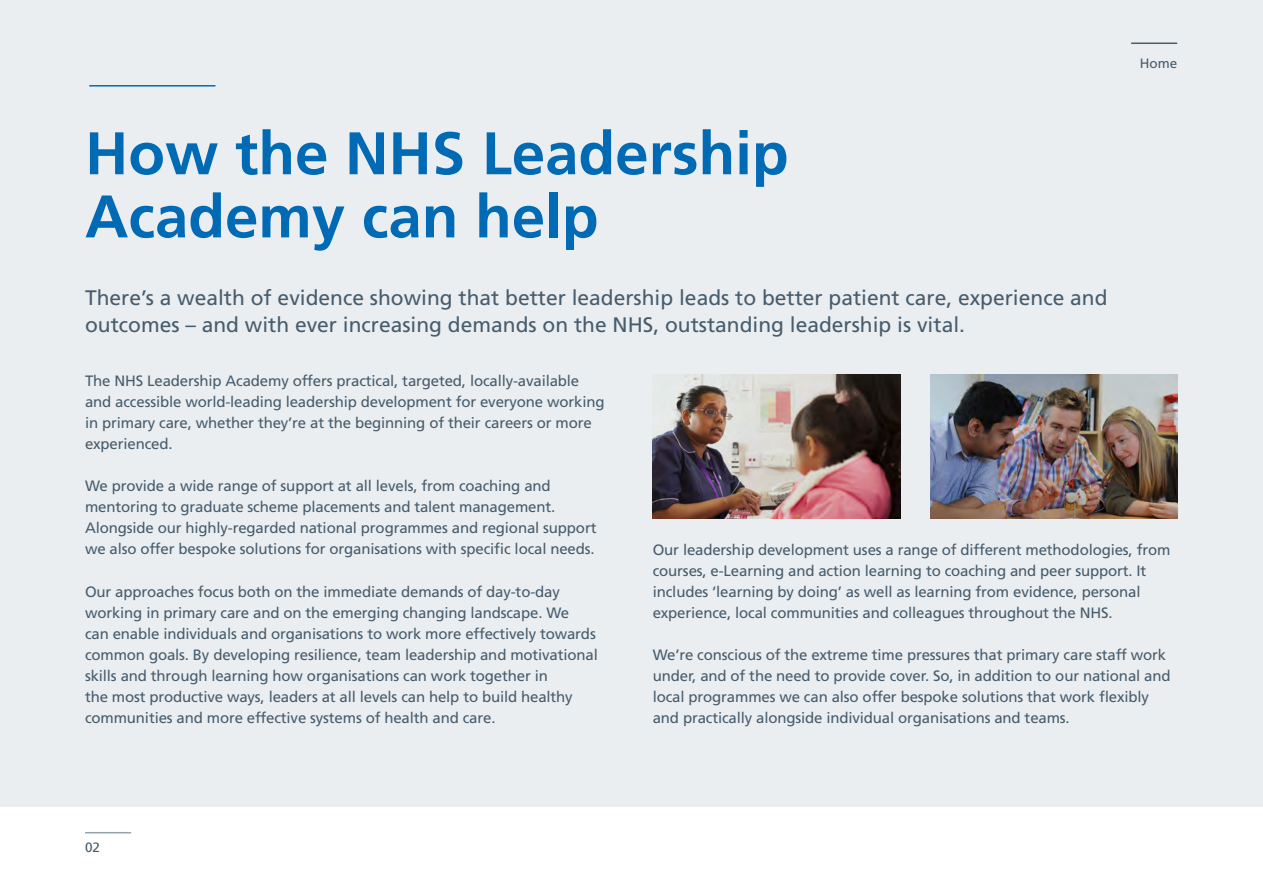
<style>
.page{position:relative;width:1263px;height:893px;background:#eaeef0}
.page>*{position:absolute;margin:0;border:0;box-sizing:border-box;transform-origin:0 0}
.t1{font:700 60px/63.2px "Frutiger";color:#006ab4}
.t2{font:21px/27px "Frutiger";color:#475c6d}
.t3{font:15px/21px "Frutiger";letter-spacing:-.01em;color:#475c6d}
.t4{font:13.5px "Frutiger";color:#475c6d}
</style>
<div class="page">
<div style="left:0;top:808px;width:1263px;height:85px;background:#fff"></div>
<hr style="left:85px;top:832px;width:46px;height:1px;background:#95a3ae">
<hr style="left:89px;top:85px;width:126px;height:2px;background:#006ab4">
<hr style="left:1131px;top:43px;width:46px;height:1px;background:#475c6d">
<img style="left:653px;top:374px;width:247px;height:144px">
<img style="left:930px;top:374px;width:248px;height:144px">
<h1 class="t1" style="left:85px;top:121px;width:705px">How the NHS Leadership<br>Academy can help</h1>
<p class="t4" style="left:1140px;top:55px;width:39px">Home</p>
<h2 class="t2" style="left:85px;top:284px;width:1024px">There’s a wealth of evidence showing that better leadership leads to better patient care, experience and outcomes – and with ever increasing demands on the NHS, outstanding leadership is vital.</h2>
<p class="t3" style="left:85px;top:370px;width:521px">The NHS Leadership Academy offers practical, targeted, locally-available and accessible world-leading leadership development for everyone working in primary care, whether they’re at the beginning of their careers or more experienced.</p>
<p class="t3" style="left:85px;top:475px;width:513px">We provide a wide range of support at all levels, from coaching and mentoring to graduate scheme placements and talent management.<br>Alongside our highly-regarded national programmes and regional support we also offer bespoke solutions for organisations with specific local needs.</p>
<p class="t3" style="left:85px;top:581px;width:514px">Our approaches focus both on the immediate demands of day-to-day working in primary care and on the emerging changing landscape. We<br>can enable individuals and organisations to work more effectively towards common goals. By developing resilience, team leadership and motivational skills and through learning how organisations can work together in<br>the most productive ways, leaders at all levels can help to build healthy communities and more effective systems of health and care.</p>
<p class="t3" style="left:653px;top:539px;width:519px">Our leadership development uses a range of different methodologies, from courses, e-Learning and action learning to coaching and peer support. It includes ‘learning by doing’ as well as learning from evidence, personal experience, local communities and colleagues throughout the NHS.</p>
<p class="t3" style="left:653px;top:645px;width:519px">We’re conscious of the extreme time pressures that primary care staff work under, and of the need to provide cover. So, in addition to our national and local programmes we can also offer bespoke solutions that work flexibly and practically alongside individual organisations and teams.</p>
<p class="t4" style="left:85px;top:840px;width:17px">02</p>
</div>
